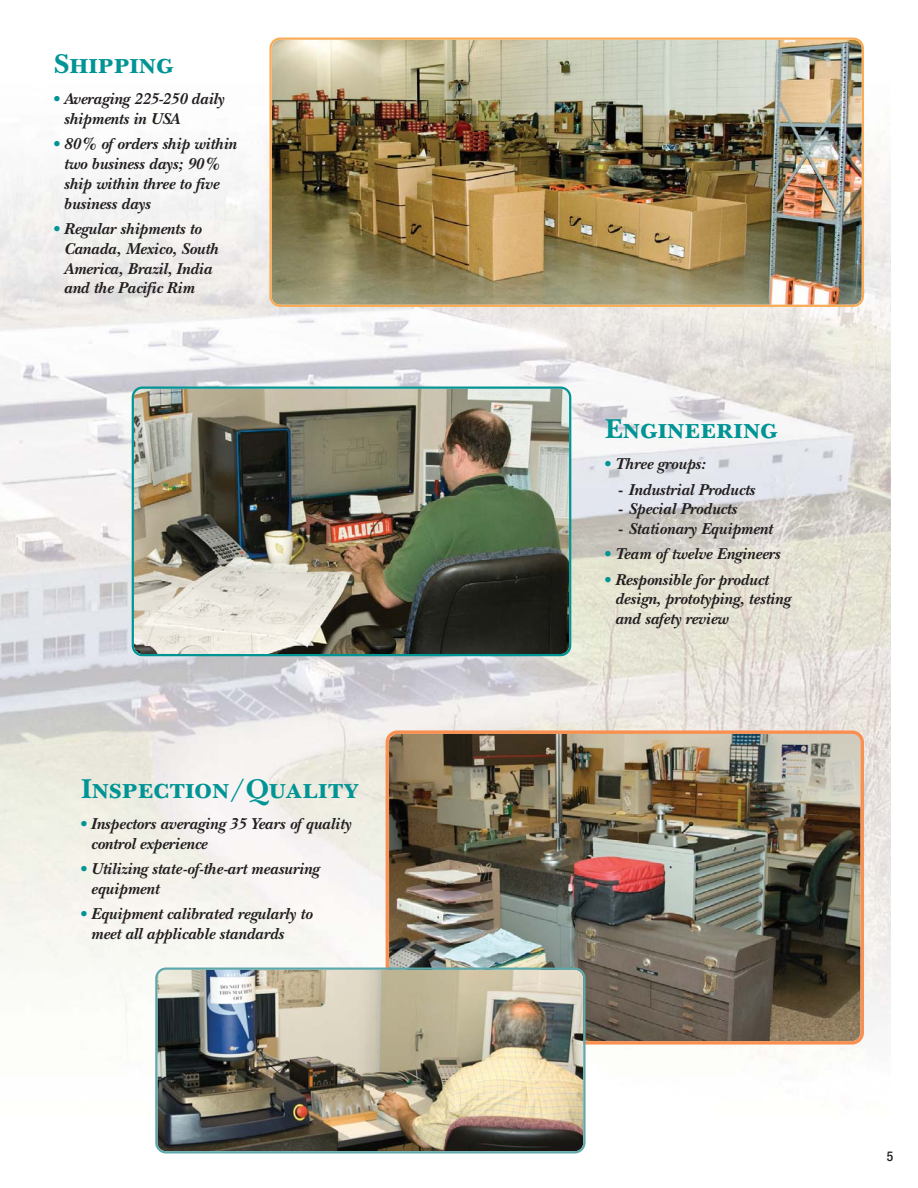
<style>
.page{position:relative;width:918px;height:1188px;background:#fff}
.page>*{position:absolute;margin:0;border:0;box-sizing:border-box;transform-origin:0 0}
.t1{font:28.5px "New Baskerville Bold SC";color:#009495}
.t2{font:italic 700 16.5px/19.8px "New Baskerville";color:#231f20}
.t3{font:500 condensed 13.5px "Helvetica Neue";color:#231f20}
.s1{font-family:"New Baskerville Bold SC";font-weight:400;font-style:normal;color:#009495}
.s2{font-family:"New Baskerville Bold SC";font-weight:400;font-style:normal}
</style>
<div class="page">
<img style="left:0;top:131px;width:891px;height:931px">
<img style="left:269px;top:38px;width:595px;height:269px">
<img style="left:132px;top:387px;width:439px;height:269px">
<img style="left:386px;top:730px;width:478px;height:315px">
<img style="left:155px;top:968px;width:431px;height:185px">
<h1 class="t1" style="left:54px;top:54px;width:121px">Shipping</h1>
<p class="t2" style="left:64px;top:91px;width:162px;text-indent:-10px"><span class="s1">•</span> Averaging 225-250 daily shipments in USA</p>
<p class="t2" style="left:64px;top:136px;width:174px;text-indent:-10px"><span class="s1">•</span> 80% of orders ship within two business days; 90% ship within three to five business days</p>
<p class="t2" style="left:64px;top:221px;width:156px;text-indent:-10px"><span class="s1">•</span> Regular shipments to<br>Canada, Mexico, South<br>America, Brazil, India and the Pacific Rim</p>
<h1 class="t1" style="left:81px;top:778px;width:280px">Inspection/Quality</h1>
<p class="t2" style="left:91px;top:816px;width:262px;text-indent:-10px"><span class="s1">•</span> Inspectors averaging 35 Years of quality control experience</p>
<p class="t2" style="left:91px;top:861px;width:230px;text-indent:-10px"><span class="s1">•</span> Utilizing state-of-the-art measuring equipment</p>
<p class="t2" style="left:91px;top:906px;width:223px;text-indent:-10px"><span class="s1">•</span> Equipment calibrated regularly to meet all applicable standards</p>
<h1 class="t1" style="left:605px;top:418px;width:174px">Engineering</h1>
<p class="t2" style="left:605px;top:456px;width:102px"><span class="s1">•</span> Three groups:</p>
<p class="t2" style="left:619px;top:481px;width:138px"><span class="s2">-</span> Industrial Products</p>
<p class="t2" style="left:619px;top:501px;width:119px"><span class="s2">-</span> Special Products</p>
<p class="t2" style="left:619px;top:521px;width:155px"><span class="s2">-</span> Stationary Equipment</p>
<p class="t2" style="left:605px;top:546px;width:176px"><span class="s1">•</span> Team of twelve Engineers</p>
<p class="t2" style="left:615px;top:571px;width:177px;text-indent:-10px"><span class="s1">•</span> Responsible for product design, prototyping, testing and safety review</p>
<p class="t3" style="left:887px;top:1151px;width:8px">5</p>
</div>
